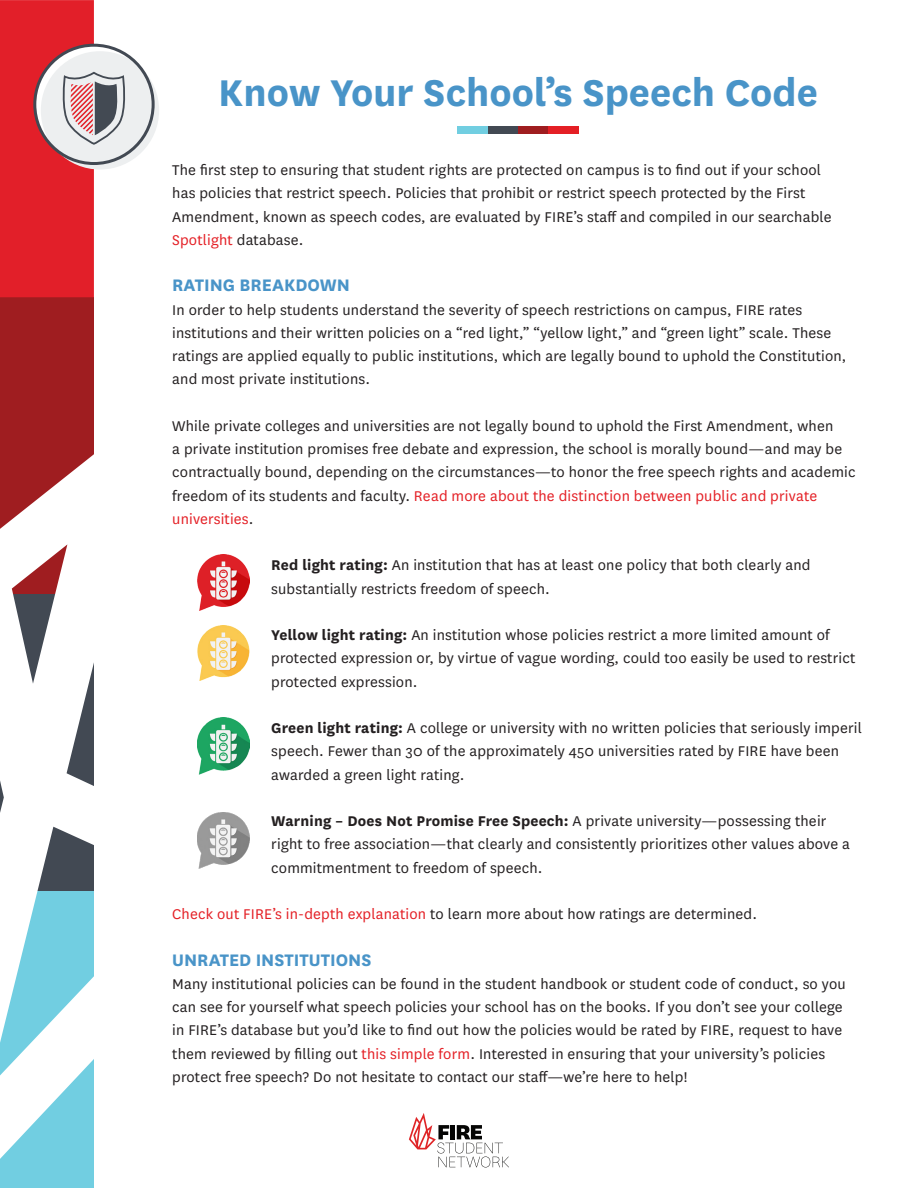
<style>
.page{position:relative;width:918px;height:1188px;background:#fff}
.page>*{position:absolute;margin:0;border:0;box-sizing:border-box;transform-origin:0 0}
.t1{font:700 43.5px "National";color:#4994c8}
.t2{font:700 19.5px "National";color:#4994c8}
.Bullets{font:16.5px/23.2px "National";letter-spacing:.01em;color:#231f20}
.s1{color:#e41f25}
.s2{font-weight:700}
</style>
<div class="page">
<svg style="left:409px;top:1113px;width:100px;height:54px"></svg>
<div style="left:0;top:297px;width:94px;height:297px;background:#9f1d20"></div>
<div style="left:0;top:892px;width:94px;height:296px;background:#71cee1"></div>
<svg style="left:41px;top:51px;width:118px;height:119px;fill:#edeff0"></svg>
<svg style="left:0;top:454px;width:94px;height:705px;fill:#fff"></svg>
<svg style="left:0;top:0;width:130px;height:297px"></svg>
<div style="left:457px;top:126px;width:31px;height:8px;background:#71cee1"></div>
<div style="left:488px;top:126px;width:30px;height:8px;background:#424953"></div>
<div style="left:518px;top:126px;width:31px;height:8px;background:#9f1d20"></div>
<div style="left:549px;top:126px;width:30px;height:8px;background:#e41f25"></div>
<img style="left:197px;top:812px;width:53px;height:57px">
<img style="left:197px;top:718px;width:53px;height:57px">
<img style="left:197px;top:554px;width:53px;height:57px">
<img style="left:197px;top:625px;width:53px;height:56px">
<p class="t1" style="left:218px;top:62px;width:601px">Know Your School’s Speech Code</p>
<p class="Bullets" style="left:172px;top:158px;width:661px">The first step to ensuring that student rights are protected on campus is to find out if your school has policies that restrict speech. Policies that prohibit or restrict speech protected by the First Amendment, known as speech codes, are evaluated by FIRE’s staff and compiled in our searchable <span class="s1">Spotlight</span> database.</p>
<p class="t2" style="left:172px;top:272px;width:179px">RATING BREAKDOWN</p>
<p class="Bullets" style="left:172px;top:297px;width:676px">In order to help students understand the severity of speech restrictions on campus, FIRE rates institutions and their written policies on a “red light,” “yellow light,” and “green light” scale. These ratings are applied equally to public institutions, which are legally bound to uphold the Constitution, and most private institutions.</p>
<p class="Bullets" style="left:172px;top:414px;width:685px">While private colleges and universities are not legally bound to uphold the First Amendment, when<br>a private institution promises free debate and expression, the school is morally bound—and may be contractually bound, depending on the circumstances—to honor the free speech rights and academic freedom of its students and faculty. <span class="s1">Read more about the distinction between public and private universities</span>.</p>
<p class="Bullets" style="left:271px;top:553px;width:541px"><span class="s2">Red light rating:</span> An institution that has at least one policy that both clearly and substantially restricts freedom of speech.</p>
<p class="Bullets" style="left:271px;top:623px;width:586px"><span class="s2">Yellow light rating:</span> An institution whose policies restrict a more limited amount of protected expression or, by virtue of vague wording, could too easily be used to restrict protected expression.</p>
<p class="Bullets" style="left:271px;top:716px;width:592px"><span class="s2">Green light rating:</span> A college or university with no written policies that seriously imperil speech. Fewer than 30 of the approximately 450 universities rated by FIRE have been awarded a green light rating.</p>
<p class="Bullets" style="left:271px;top:809px;width:580px"><span class="s2">Warning – Does Not Promise Free Speech:</span> A private university—possessing their right to free association—that clearly and consistently prioritizes other values above a commitmentment to freedom of speech.</p>
<p class="Bullets" style="left:172px;top:902px;width:586px"><span class="s1">Check out FIRE’s in-depth explanation</span> to learn more about how ratings are determined.</p>
<p class="t2" style="left:172px;top:946px;width:201px">UNRATED INSTITUTIONS</p>
<p class="Bullets" style="left:172px;top:972px;width:675px">Many institutional policies can be found in the student handbook or student code of conduct, so you can see for yourself what speech policies your school has on the books. If you don’t see your college in FIRE’s database but you’d like to find out how the policies would be rated by FIRE, request to have them reviewed by filling out <span class="s1">this simple form</span>. Interested in ensuring that your university’s policies protect free speech? Do not hesitate to contact our staff—we’re here to help!</p>
</div>
